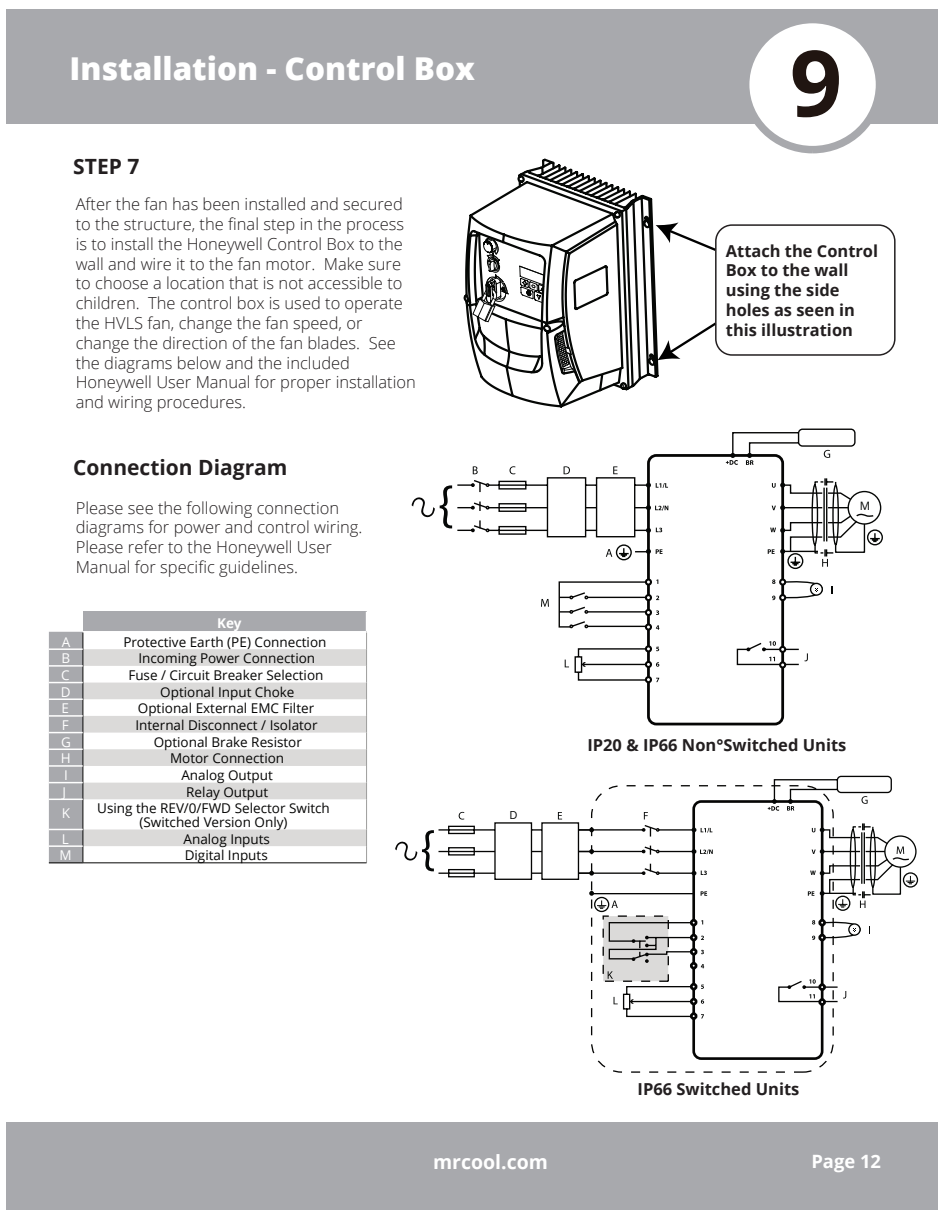
<style>
.page{position:relative;width:945px;height:1215px;background:#fff}
.page>*{position:absolute;margin:0;border:0;box-sizing:border-box;transform-origin:0 0}
.t1{font:700 91.8px "Open Sans";color:#201511}
.t2{font:800 31.5px "Open Sans";color:#fff}
.t3{font:700 21px "Open Sans";color:#231f20}
.t4{font:700 19.5px "Open Sans";color:#fff}
.t5{font:700 18.45px "Open Sans";color:#fff}
.t6{font:300 16.5px/19.8px "Open Sans";color:#231f20}
.t7{font:700 16.5px/19.8px "Open Sans";color:#231f20}
.t8{font:13.5px/13.2px "Open Sans";color:#050504;text-align:center}
.t9{font:13.5px "Open Sans";color:#fff}
.t10{font:700 13.5px "Open Sans";color:#fff}
.t11{font:11.55px "Open Sans";color:#050706}
.t12{font:11.1px "Open Sans";color:#050706}
</style>
<div class="page">
<div style="left:7px;top:1123px;width:931px;height:87px;background:#a8a9ad"></div>
<div style="left:7px;top:9px;width:931px;height:59px;background:#a8a9ad"></div>
<div style="left:7px;top:16px;width:931px;height:108px;background:#a8a9ad"></div>
<div style="left:742px;top:16px;width:141px;height:137px;background:#fff;border:8px solid #a8a9ad;border-radius:50%"></div>
<svg style="left:661px;top:222px;width:58px;height:29px"></svg>
<svg style="left:661px;top:322px;width:58px;height:38px"></svg>
<svg style="left:542px;top:158px;width:119px;height:226px"></svg>
<svg style="left:463px;top:163px;width:174px;height:245px"></svg>
<div style="left:647px;top:454px;width:137px;height:271px;border:3px solid #050504;border-radius:8px"></div>
<div style="left:645px;top:676px;width:7px;height:7px;border:2px solid #050504;border-radius:50%"></div>
<svg style="left:564px;top:428px;width:292px;height:253px"></svg>
<svg style="left:412px;top:450px;width:471px;height:217px"></svg>
<div style="left:715px;top:224px;width:181px;height:132px;border:2px solid #231f20;border-radius:16px"></div>
<div style="left:692px;top:800px;width:131px;height:260px;border:3px solid #050504;border-radius:8px"></div>
<div style="left:690px;top:1012px;width:7px;height:8px;border:3px solid #050504;border-radius:50%"></div>
<svg style="left:622px;top:775px;width:270px;height:243px"></svg>
<svg style="left:395px;top:796px;width:524px;height:208px"></svg>
<div style="left:83px;top:612px;width:284px;height:20px;background:#a8a9ad"></div>
<svg style="left:84px;top:862px;width:282px;height:1px"></svg>
<svg style="left:84px;top:649px;width:282px;height:197px"></svg>
<hr style="left:83px;top:631px;width:284px;height:2px;background:#fff">
<svg style="left:49px;top:632px;width:35px;height:231px;background:#a5a6a9"></svg>
<hr style="left:366px;top:799px;width:1px;height:30px;background:#9d9d9c">
<svg style="left:366px;top:829px;width:1px;height:34px"></svg>
<hr style="left:49px;top:648px;width:34px;height:2px;background:#fff">
<hr style="left:49px;top:665px;width:34px;height:2px;background:#fff">
<hr style="left:49px;top:682px;width:34px;height:1px;background:#fff">
<hr style="left:49px;top:698px;width:34px;height:2px;background:#fff">
<hr style="left:49px;top:715px;width:34px;height:2px;background:#fff">
<hr style="left:49px;top:732px;width:34px;height:1px;background:#fff">
<hr style="left:49px;top:749px;width:34px;height:1px;background:#fff">
<hr style="left:49px;top:765px;width:34px;height:2px;background:#fff">
<hr style="left:49px;top:782px;width:34px;height:1px;background:#fff">
<hr style="left:49px;top:799px;width:34px;height:1px;background:#fff">
<hr style="left:49px;top:829px;width:34px;height:1px;background:#fff">
<hr style="left:49px;top:845px;width:34px;height:2px;background:#fff">
<svg style="left:366px;top:612px;width:1px;height:187px"></svg>
<hr style="left:49px;top:863px;width:34px;height:1px;background:#050504">
<hr style="left:83px;top:863px;width:284px;height:1px;background:#050504">
<h2 class="t2" style="left:69px;top:45px;width:407px">Installation - Control Box</h2>
<p class="t3" style="left:73px;top:152px;width:68px">STEP 7</p>
<p class="t6" style="left:76px;top:194px;width:342px">After the fan has been installed and secured to the structure, the final step in the process is to install the Honeywell Control Box to the wall and wire it to the fan motor. Make sure to choose a location that is not accessible to children. The control box is used to operate the HVLS fan, change the fan speed, or change the direction of the fan blades. See the diagrams below and the included Honeywell User Manual for proper installation and wiring procedures.</p>
<p class="t3" style="left:73px;top:452px;width:216px">Connection Diagram</p>
<p class="t6" style="left:76px;top:497px;width:288px">Please see the following connection diagrams for power and control wiring.<br>Please refer to the Honeywell User Manual for specific guidelines.</p>
<p class="t10" style="left:217px;top:613px;width:26px">Key</p>
<p class="t9" style="left:62px;top:633px;width:10px">A</p>
<p class="t8" style="left:123px;top:635px;width:205px">Protective Earth (PE) Connection</p>
<p class="t9" style="left:61px;top:649px;width:10px">B</p>
<p class="t8" style="left:138px;top:651px;width:178px">Incoming Power Connection</p>
<p class="t9" style="left:61px;top:666px;width:10px">C</p>
<p class="t8" style="left:129px;top:668px;width:196px">Fuse / Circuit Breaker Selection</p>
<p class="t9" style="left:61px;top:683px;width:11px">D</p>
<p class="t8" style="left:160px;top:685px;width:136px">Optional Input Choke</p>
<p class="t9" style="left:62px;top:699px;width:9px">E</p>
<p class="t8" style="left:138px;top:702px;width:178px">Optional External EMC Filter</p>
<p class="t9" style="left:62px;top:716px;width:8px">F</p>
<p class="t8" style="left:135px;top:718px;width:184px">Internal Disconnect / Isolator</p>
<p class="t9" style="left:61px;top:733px;width:11px">G</p>
<p class="t8" style="left:154px;top:735px;width:150px">Optional Brake Resistor</p>
<p class="t9" style="left:61px;top:749px;width:11px">H</p>
<p class="t8" style="left:170px;top:752px;width:116px">Motor Connection</p>
<p class="t9" style="left:64px;top:766px;width:5px">I</p>
<p class="t8" style="left:181px;top:768px;width:93px">Analog Output</p>
<p class="t9" style="left:63px;top:783px;width:5px">J</p>
<p class="t8" style="left:186px;top:785px;width:84px">Relay Output</p>
<p class="t9" style="left:62px;top:804px;width:10px">K</p>
<p class="t8" style="left:97px;top:802px;width:234px">Using the REV/0/FWD Selector Switch (Switched Version Only)</p>
<p class="t9" style="left:62px;top:829px;width:9px">L</p>
<p class="t8" style="left:184px;top:832px;width:88px">Analog Inputs</p>
<p class="t9" style="left:60px;top:846px;width:14px">M</p>
<p class="t8" style="left:185px;top:848px;width:85px">Digital Inputs</p>
<p class="t12" style="left:510px;top:808px;width:10px">D</p>
<h1 class="t1" style="left:790px;top:18px;width:54px">9</h1>
<p class="t7" style="left:726px;top:240px;width:154px">Attach the Control<br>Box to the wall using the side holes as seen in this illustration</p>
<p class="t11" style="left:860px;top:498px;width:12px">M</p>
<p class="t7" style="left:587px;top:734px;width:261px">IP20 &amp; IP66 Non°Switched Units</p>
<p class="t7" style="left:638px;top:1079px;width:163px">IP66 Switched Units</p>
<p class="t4" style="left:433px;top:1148px;width:116px">mrcool.com</p>
<p class="t5" style="left:811px;top:1148px;width:71px">Page 12</p>
</div>
